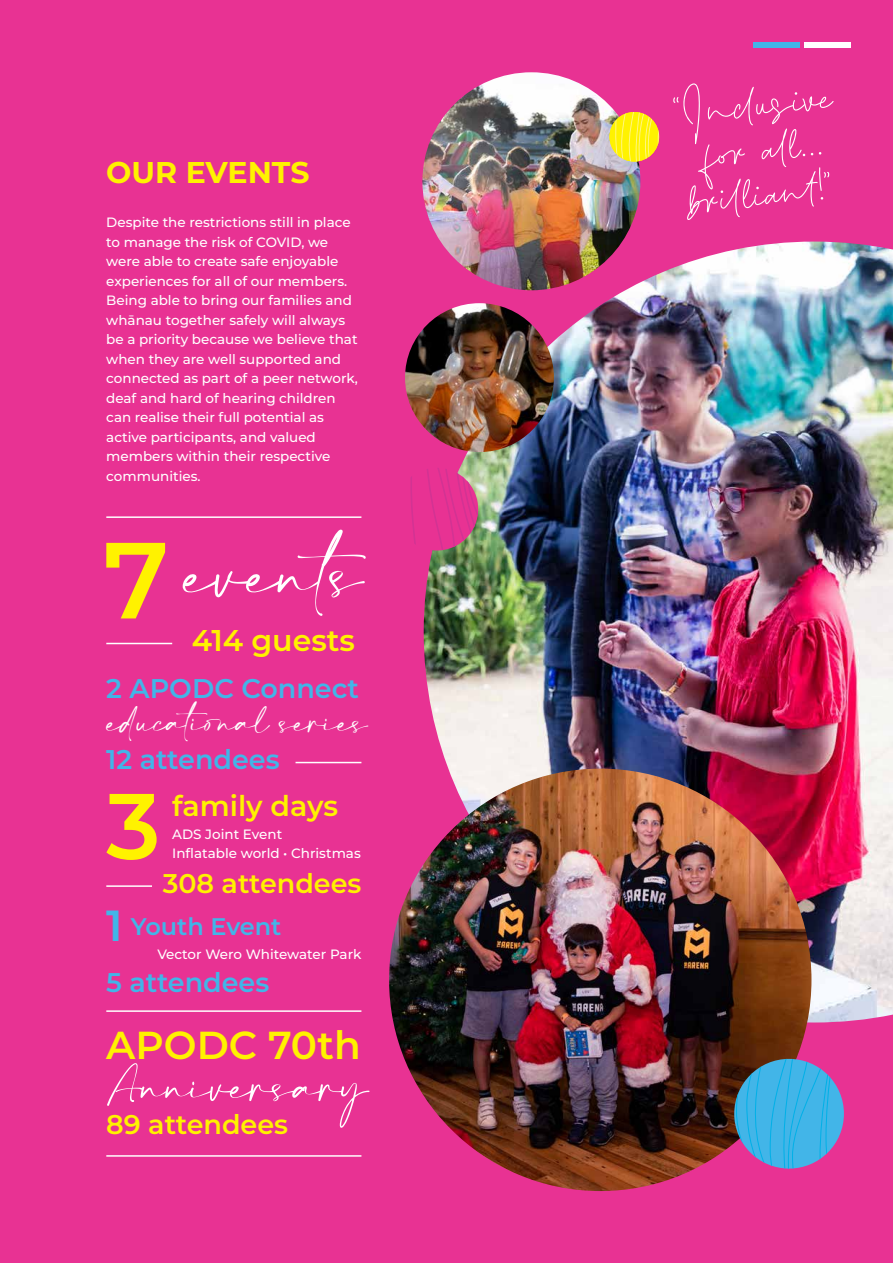
<style>
.page{position:relative;width:893px;height:1263px;background:#e83293}
.page>*{position:absolute;margin:0;border:0;box-sizing:border-box;transform-origin:0 0}
.t1{font:600 108px "Montserrat";color:#fff200}
.t2{font:600 93px "Montserrat";color:#fff200}
.t3{font:82.5px "Calton Elegance Script";color:#fff}
.t4{font:57px/45px "Befront";color:#fff;text-align:center}
.t5{font:52.5px "Calton Elegance Script";color:#fff}
.t6{font:600 39px "Montserrat";color:#fff200}
.t7{font:37.5px "Calton Elegance Script";color:#fff}
.t8{font:700 30px "Montserrat";color:#fff200}
.t9{font:600 30px "Montserrat";color:#fff200}
.t10{font:600 28.5px "Montserrat";color:#fff200}
.t11{font:600 27px "Montserrat";color:#42b5e8}
.t12{font:600 27px "Montserrat";color:#fff200}
.t13{font:600 24px "Montserrat";color:#42b5e8}
.t14{font:500 13.5px/19.5px "Montserrat";color:#fff}
.s1{font-size:43.5px}
</style>
<div class="page">
<hr style="left:106px;top:885px;width:46px;height:2px;background:#fff">
<div style="left:753px;top:43px;width:46px;height:5px;background:#42b5e8"></div>
<div style="left:804px;top:43px;width:46px;height:5px;background:#fff"></div>
<hr style="left:106px;top:1010px;width:255px;height:2px;background:#fff">
<hr style="left:106px;top:516px;width:255px;height:2px;background:#fff">
<hr style="left:106px;top:1155px;width:255px;height:2px;background:#fff">
<hr style="left:106px;top:643px;width:66px;height:1px;background:#fff">
<hr style="left:296px;top:762px;width:65px;height:1px;background:#fff">
<img style="left:424px;top:242px;width:469px;height:780px">
<img style="left:389px;top:769px;width:422px;height:422px;border-radius:211px">
<img style="left:422px;top:72px;width:218px;height:218px;border-radius:109px">
<img style="left:405px;top:303px;width:149px;height:149px;border-radius:74px">
<svg style="left:734px;top:1059px;width:110px;height:109px;background:#5697cc"></svg>
<svg style="left:609px;top:112px;width:50px;height:50px;background:#f5d633"></svg>
<svg style="left:410px;top:468px;width:68px;height:82px"></svg>
<h3 class="t8" style="left:106px;top:153px;width:205px">OUR EVENTS</h3>
<p class="t14" style="left:106px;top:212px;width:253px">Despite the restrictions still in place to manage the risk of COVID, we were able to create safe enjoyable experiences for all of our members.<br>Being able to bring our families and whānau together safely will always be a priority because we believe that when they are well supported and connected as part of a peer network, deaf and hard of hearing children can realise their full potential as active participants, and valued members within their respective communities.</p>
<h1 class="t1" style="left:103px;top:508px;width:67px">7</h1>
<h3 class="t3" style="left:184px;top:521px;width:203px">events</h3>
<h3 class="t9" style="left:192px;top:621px;width:165px">414 guests</h3>
<h3 class="t11" style="left:106px;top:670px;width:254px">2 APODC Connect</h3>
<h3 class="t7" style="left:107px;top:698px;width:262px">educational series</h3>
<h3 class="t11" style="left:106px;top:741px;width:175px">12 attendees</h3>
<h2 class="t2" style="left:106px;top:764px;width:56px">3</h2>
<h3 class="t10" style="left:172px;top:787px;width:167px">family days</h3>
<h3 class="t12" style="left:163px;top:866px;width:200px">308 attendees</h3>
<p class="t14" style="left:172px;top:824px;width:190px">ADS Joint Event<br>Inflatable world • Christmas</p>
<h3 class="t13" style="left:106px;top:910px;width:177px"><span class="s1">1</span> Youth Event</h3>
<p class="t14" style="left:157px;top:944px;width:206px">Vector Wero Whitewater Park</p>
<h3 class="t11" style="left:106px;top:965px;width:165px">5 attendees</h3>
<h3 class="t6" style="left:106px;top:1019px;width:256px">APODC 70th</h3>
<h3 class="t5" style="left:107px;top:1052px;width:263px">Anniversary</h3>
<h3 class="t12" style="left:106px;top:1106px;width:183px">89 attendees</h3>
<h3 class="t4" style="left:670px;top:83px;width:162px;rotate:-6deg">“Incl usive for al l...<br>br illiant !”</h3>
</div>
